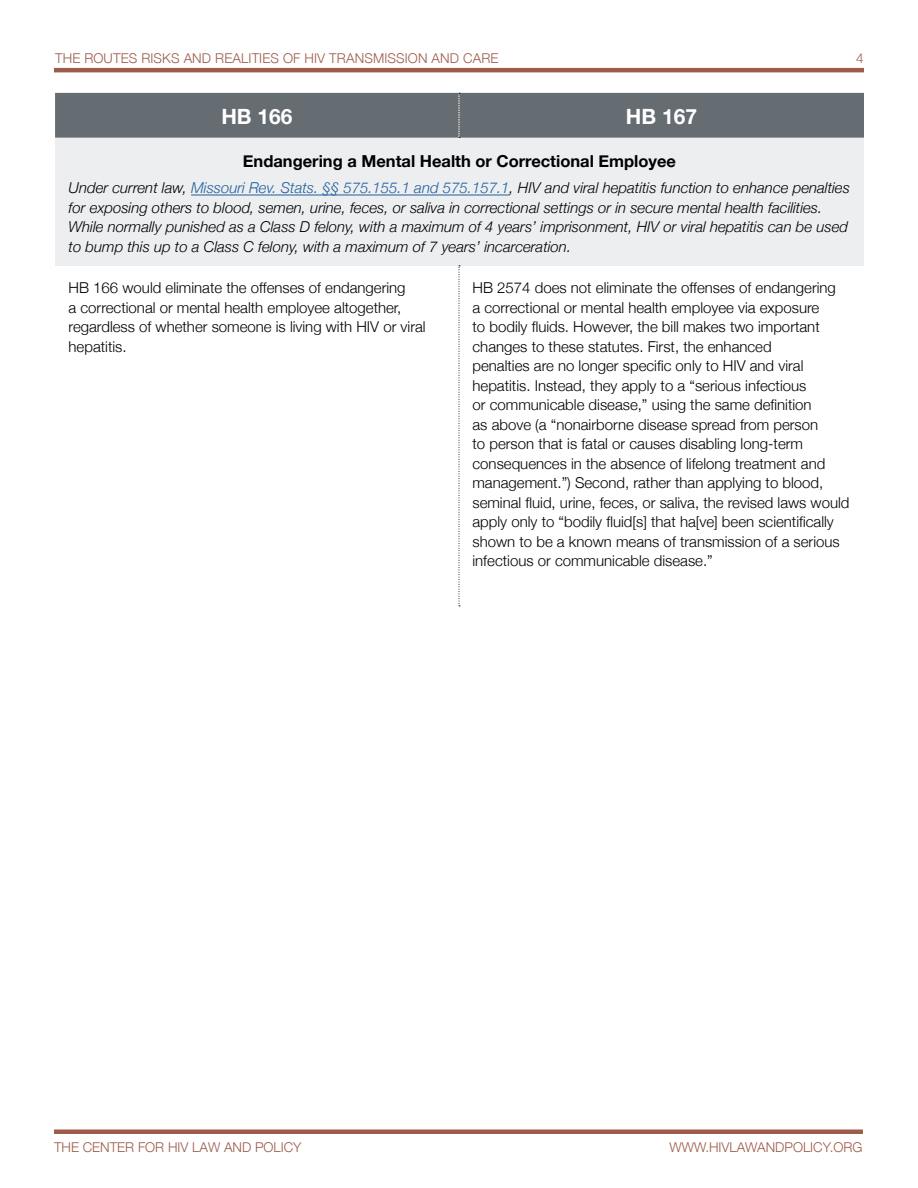
<style>
.page{position:relative;width:918px;height:1188px;background:#fff}
.page>*{position:absolute;margin:0;border:0;box-sizing:border-box;transform-origin:0 0}
.t1{font:700 21px "Helvetica Neue";color:#fff}
.t2{font:700 16.5px "Helvetica Neue";color:#000}
.t3{font:300 15px/19.5px "Helvetica Neue";color:#000}
.t4{font:italic 300 15px/19.5px "Helvetica Neue";color:#000}
.t5{font:300 13.5px "Helvetica Neue";letter-spacing:.01em;color:#9d5b4a}
.s1{color:#215e9e}
</style>
<div class="page">
<hr style="left:54px;top:1130px;width:809px;height:4px;background:#9d5b4a">
<hr style="left:54px;top:68px;width:810px;height:4px;background:#9d5b4a">
<div style="left:55px;top:138px;width:809px;height:127px;background:#eceeef"></div>
<div style="left:55px;top:93px;width:809px;height:45px;background:#656c72"></div>
<svg style="left:459px;top:265px;width:1px;height:341px"></svg>
<hr style="left:191px;top:195px;width:319px;height:1px;background:#215e9e">
<p class="t5" style="left:55px;top:47px;width:445px">THE ROUTES RISKS AND REALITIES OF HIV TRANSMISSION AND CARE</p>
<p class="t5" style="left:856px;top:47px;width:9px">4</p>
<h1 class="t1" style="left:221px;top:98px;width:73px">HB 166</h1>
<h1 class="t1" style="left:626px;top:98px;width:73px">HB 167</h1>
<p class="t2" style="left:243px;top:146px;width:435px">Endangering a Mental Health or Correctional Employee</p>
<p class="t4" style="left:69px;top:178px;width:783px">Under current law, <span class="s1">Missouri Rev. Stats. §§ 575.155.1 and 575.157.1</span>, HIV and viral hepatitis function to enhance penalties for exposing others to blood, semen, urine, feces, or saliva in correctional settings or in secure mental health facilities.<br>While normally punished as a Class D felony, with a maximum of 4 years’ imprisonment, HIV or viral hepatitis can be used to bump this up to a Class C felony, with a maximum of 7 years’ incarceration.</p>
<p class="t3" style="left:69px;top:278px;width:359px">HB 166 would eliminate the offenses of endangering<br>a correctional or mental health employee altogether, regardless of whether someone is living with HIV or viral hepatitis.</p>
<p class="t3" style="left:472px;top:278px;width:379px">HB 2574 does not eliminate the offenses of endangering<br>a correctional or mental health employee via exposure<br>to bodily fluids. However, the bill makes two important changes to these statutes. First, the enhanced<br>penalties are no longer specific only to HIV and viral hepatitis. Instead, they apply to a “serious infectious<br>or communicable disease,” using the same definition<br>as above (a “nonairborne disease spread from person<br>to person that is fatal or causes disabling long-term consequences in the absence of lifelong treatment and management.”) Second, rather than applying to blood, seminal fluid, urine, feces, or saliva, the revised laws would apply only to “bodily fluid[s] that ha[ve] been scientifically shown to be a known means of transmission of a serious infectious or communicable disease.”</p>
<p class="t5" style="left:54px;top:1136px;width:249px">THE CENTER FOR HIV LAW AND POLICY</p>
<p class="t5" style="left:670px;top:1136px;width:194px">WWW.HIVLAWANDPOLICY.ORG</p>
</div>
